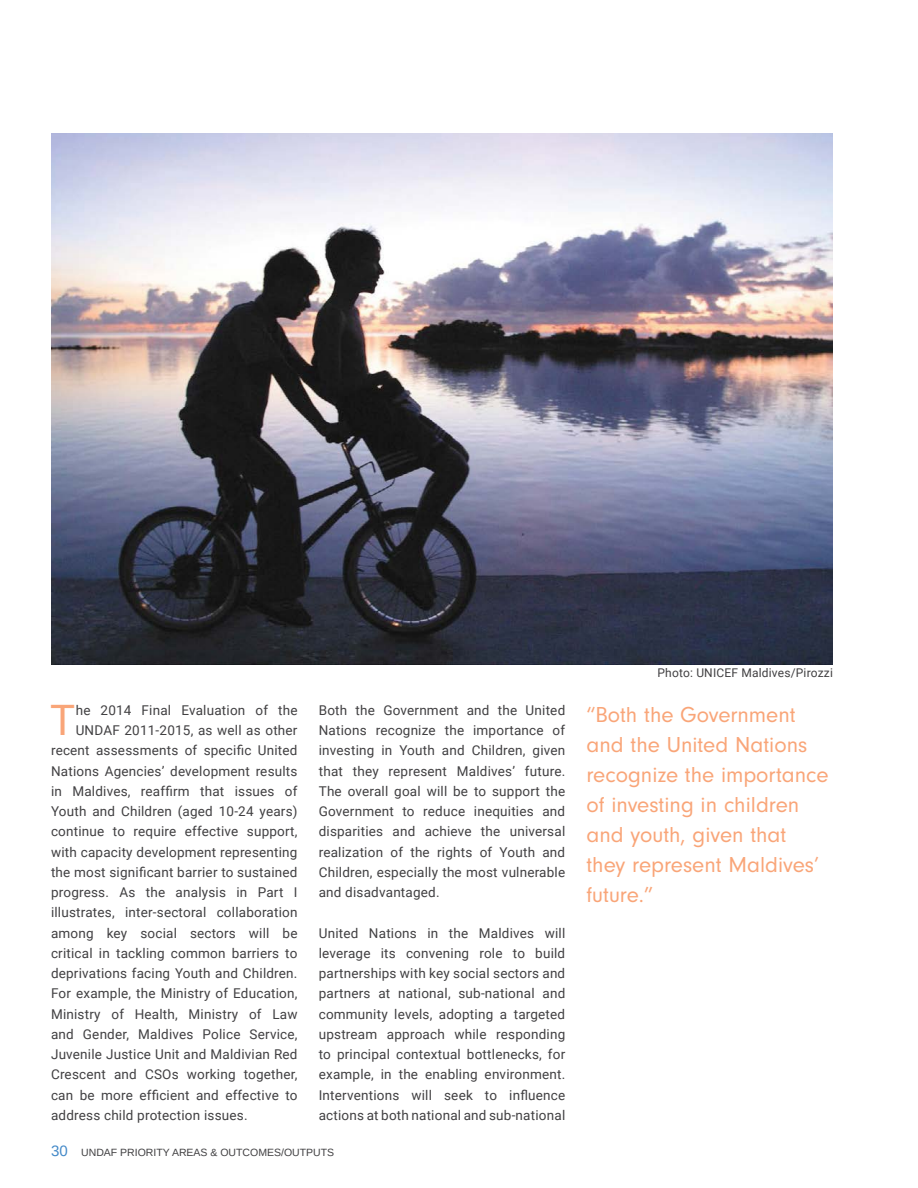
<style>
.page{position:relative;width:918px;height:1188px;background:#fff}
.page>*{position:absolute;margin:0;border:0;box-sizing:border-box;transform-origin:0 0}
.t1{font:42px "Roboto";color:#f9a578}
.t2{font:22.5px/30px "Neuzeit Grotesk TOT";color:#f9a578}
.t3{font:13.5px/20.2px "Roboto";letter-spacing:.015em;color:#414042;text-align:justify}
.t4{font:12px "Roboto";letter-spacing:.015em;color:#414042}
.t5{font:10.5px "Arimo";color:#414042}
.s1{font-size:15px;color:#4389c8}
</style>
<div class="page">
<img style="left:51px;top:133px;width:782px;height:531px">
<h1 class="t1" style="left:50px;top:691px;width:27px">T</h1>
<p class="t3" style="left:76px;top:699px;width:223px">he 2014 Final Evaluation of the</p>
<p class="t3" style="left:76px;top:720px;width:223px">UNDAF 2011-2015, as well as other</p>
<p class="t3" style="left:51px;top:740px;width:248px">recent assessments of specific United</p>
<p class="t3" style="left:51px;top:760px;width:248px">Nations Agencies’ development results</p>
<p class="t3" style="left:51px;top:780px;width:248px">in Maldives, reaffirm that issues of</p>
<p class="t3" style="left:51px;top:801px;width:248px">Youth and Children (aged 10-24 years)</p>
<p class="t3" style="left:51px;top:821px;width:248px">continue to require effective support,</p>
<p class="t3" style="left:51px;top:841px;width:248px">with capacity development representing</p>
<p class="t3" style="left:51px;top:861px;width:248px">the most significant barrier to sustained</p>
<p class="t3" style="left:51px;top:882px;width:248px">progress. As the analysis in Part I</p>
<p class="t3" style="left:51px;top:902px;width:248px">illustrates, inter-sectoral collaboration</p>
<p class="t3" style="left:51px;top:922px;width:248px">among key social sectors will be</p>
<p class="t3" style="left:51px;top:942px;width:248px">critical in tackling common barriers to</p>
<p class="t3" style="left:51px;top:963px;width:248px">deprivations facing Youth and Children.</p>
<p class="t3" style="left:51px;top:983px;width:248px">For example, the Ministry of Education,</p>
<p class="t3" style="left:51px;top:1003px;width:248px">Ministry of Health, Ministry of Law</p>
<p class="t3" style="left:51px;top:1023px;width:248px">and Gender, Maldives Police Service,</p>
<p class="t3" style="left:51px;top:1044px;width:248px">Juvenile Justice Unit and Maldivian Red</p>
<p class="t3" style="left:51px;top:1064px;width:248px">Crescent and CSOs working together,</p>
<p class="t3" style="left:51px;top:1084px;width:248px">can be more efficient and effective to</p>
<p class="t3" style="left:51px;top:1104px;width:198px">address child protection issues.</p>
<p class="t3" style="left:319px;top:699px;width:248px">Both the Government and the United Nations recognize the importance of investing in Youth and Children, given that they represent Maldives’ future.<br>The overall goal will be to support the Government to reduce inequities and disparities and achieve the universal realization of the rights of Youth and Children, especially the most vulnerable and disadvantaged.</p>
<p class="t3" style="left:319px;top:922px;width:248px">United Nations in the Maldives will leverage its convening role to build partnerships with key social sectors and partners at national, sub-national and community levels, adopting a targeted upstream approach while responding to principal contextual bottlenecks, for example, in the enabling environment.<br>Interventions will seek to influence actions at both national and sub-national</p>
<p class="t5" style="left:51px;top:1146px;width:285px"><span class="s1">30</span> UN DAF PRIORITY AREAS &amp; OUTCOMES/OUTPUTS</p>
<p class="t4" style="left:658px;top:665px;width:177px">Photo: UNICEF Maldives/Pirozzi</p>
<h2 class="t2" style="left:586px;top:700px;width:244px">“Both the Government and the United Nations recognize the importance of investing in children and youth, given that they represent Maldives’ future.”</h2>
</div>
